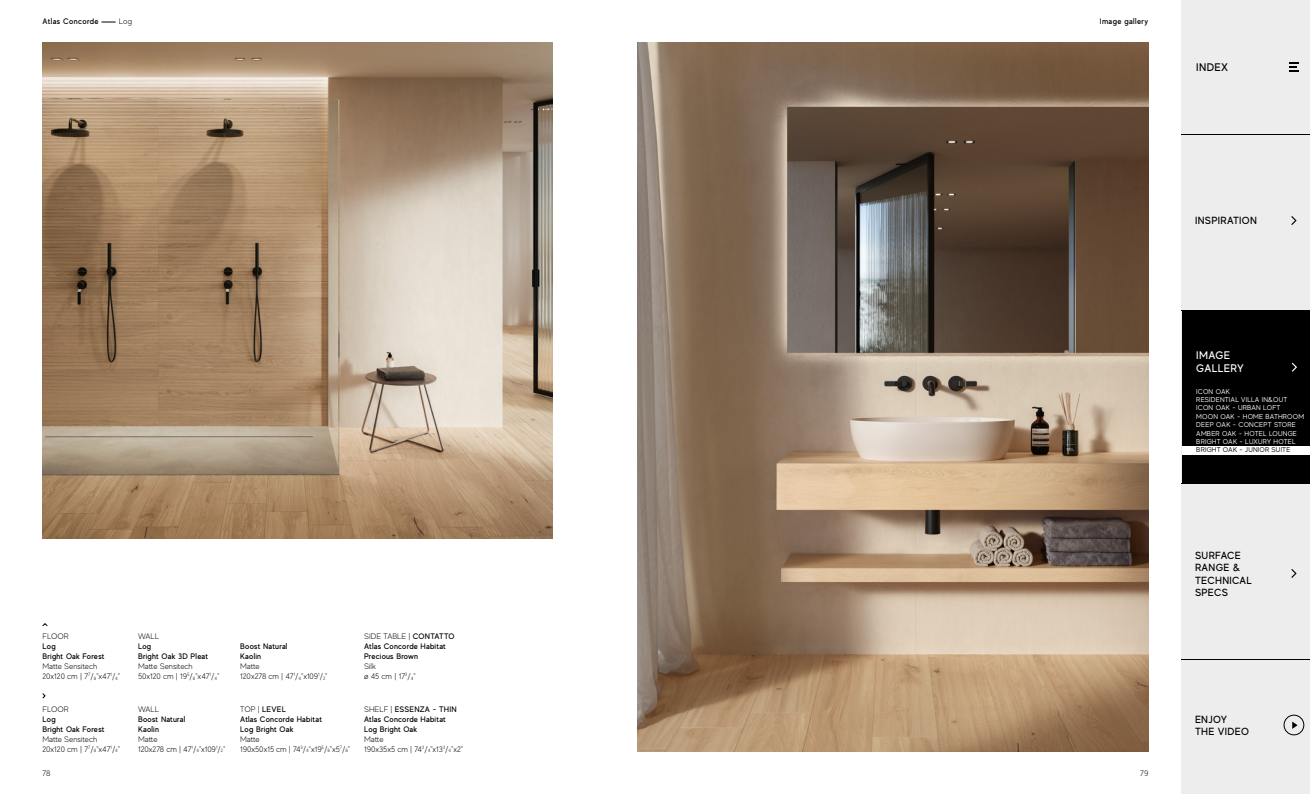
<style>
.page{position:relative;width:1310px;height:794px;background:#fff}
.page>*{position:absolute;margin:0;border:0;box-sizing:border-box;transform-origin:0 0}
.t1{font:500 11px/13.2px "MADE Evolve Sans";letter-spacing:.03em;color:#fff}
.t2{font:500 11px "MADE Evolve Sans";letter-spacing:.03em;color:#000}
.t3{font:500 10.4px/12.4px "MADE Evolve Sans";letter-spacing:.03em;color:#000}
.t4{font:300 8px/10px "MADE Evolve Sans";letter-spacing:-.01em;color:#000}
.t5{font:500 8px/10px "MADE Evolve Sans";letter-spacing:.03em;color:#000}
.t6{font:7px/8.4px "MADE Evolve Sans";letter-spacing:.03em;color:#fff}
.t7{font:7px "MADE Evolve Sans";letter-spacing:.03em;color:#000}
.s1{font-weight:300}
</style>
<div class="page">
<img style="left:638px;top:43px;width:510px;height:708px">
<img style="left:43px;top:43px;width:510px;height:496px">
<svg style="left:42px;top:623px;width:6px;height:3px"></svg>
<svg style="left:42px;top:693px;width:4px;height:6px"></svg>
<svg style="left:101px;top:22px;width:15px;height:1px"></svg>
<div style="left:1181px;top:0;width:129px;height:794px;background:#ededed"></div>
<svg style="left:1291px;top:569px;width:5px;height:9px"></svg>
<div style="left:1283px;top:714px;width:21px;height:21px;border:1px solid #000;border-radius:50%"></div>
<svg style="left:1292px;top:721px;width:5px;height:8px"></svg>
<svg style="left:1291px;top:216px;width:5px;height:9px"></svg>
<hr style="left:1181px;top:134px;width:129px;height:1px;background:#000">
<hr style="left:1181px;top:659px;width:129px;height:1px;background:#000">
<hr style="left:1181px;top:310px;width:129px;height:1px;background:#000">
<hr style="left:1181px;top:483px;width:129px;height:1px;background:#000">
<div style="left:1182px;top:310px;width:128px;height:174px;background:#000"></div>
<svg style="left:1289px;top:62px;width:10px;height:9px"></svg>
<svg style="left:1291px;top:363px;width:6px;height:9px"></svg>
<div style="left:1182px;top:446px;width:128px;height:8px;background:#fff"></div>
<p class="t5" style="left:43px;top:16px;width:57px">Atlas Concorde</p>
<p class="t4" style="left:119px;top:16px;width:15px">Log</p>
<p class="t5" style="left:1100px;top:16px;width:50px">Image gallery</p>
<h1 class="t2" style="left:1196px;top:60px;width:33px">INDEX</h1>
<h2 class="t3" style="left:1195px;top:214px;width:63px">INSPIRATION</h2>
<p class="t4" style="left:43px;top:631px;width:28px">FLOOR</p>
<p class="t5" style="left:43px;top:641px;width:64px">Log<br>Bright Oak Forest</p>
<p class="t4" style="left:43px;top:661px;width:79px">Matte Sensitech<br>20x120 cm | 7<sup>7</sup>/<sub>8</sub>"x47<sup>1</sup>/<sub>4</sub>"</p>
<p class="t4" style="left:43px;top:704px;width:28px">FLOOR</p>
<p class="t5" style="left:43px;top:713px;width:64px">Log<br>Bright Oak Forest</p>
<p class="t4" style="left:43px;top:734px;width:79px">Matte Sensitech<br>20x120 cm | 7<sup>7</sup>/<sub>8</sub>"x47<sup>1</sup>/<sub>4</sub>"</p>
<p class="t4" style="left:138px;top:631px;width:22px">WALL</p>
<p class="t5" style="left:138px;top:641px;width:72px">Log<br>Bright Oak 3D Pleat</p>
<p class="t4" style="left:138px;top:661px;width:83px">Matte Sensitech<br>50x120 cm | 19<sup>5</sup>/<sub>8</sub>"x47<sup>1</sup>/<sub>4</sub>"</p>
<p class="t4" style="left:138px;top:704px;width:22px">WALL</p>
<p class="t5" style="left:138px;top:713px;width:49px">Boost Natural<br>Kaolin</p>
<p class="t4" style="left:138px;top:734px;width:89px">Matte<br>120x278 cm | 47<sup>1</sup>/<sub>4</sub>"x109<sup>1</sup>/<sub>2</sub>"</p>
<p class="t5" style="left:240px;top:641px;width:49px">Boost Natural<br>Kaolin</p>
<p class="t4" style="left:240px;top:661px;width:89px">Matte<br>120x278 cm | 47<sup>1</sup>/<sub>4</sub>"x109<sup>1</sup>/<sub>2</sub>"</p>
<p class="t5" style="left:240px;top:703px;width:83px"><span class="s1">TOP |</span> LEVEL<br>Atlas Concorde Habitat<br>Log Bright Oak</p>
<p class="t4" style="left:240px;top:734px;width:111px">Matte<br>190x50x15 cm | 74<sup>3</sup>/<sub>4</sub>"x19<sup>5</sup>/<sub>8</sub>"x5<sup>7</sup>/<sub>8</sub>"</p>
<p class="t5" style="left:364px;top:631px;width:92px"><span class="s1">SIDE TABLE |</span> CONTATTO<br>Atlas Concorde Habitat<br>Precious Brown</p>
<p class="t4" style="left:364px;top:661px;width:53px">Silk<br>ø 45 cm | 17<sup>3</sup>/<sub>4</sub>"</p>
<p class="t5" style="left:364px;top:703px;width:94px"><span class="s1">SHELF |</span> ESSENZA - THIN<br>Atlas Concorde Habitat<br>Log Bright Oak</p>
<p class="t4" style="left:364px;top:734px;width:101px">Matte<br>190x35x5 cm | 74<sup>3</sup>/<sub>4</sub>"x13<sup>3</sup>/<sub>4</sub>"x2"</p>
<p class="t4" style="left:42px;top:767px;width:10px">78</p>
<p class="t4" style="left:1140px;top:767px;width:10px">79</p>
<h1 class="t1" style="left:1196px;top:348px;width:49px">IMAGE<br>GALLERY</h1>
<p class="t6" style="left:1196px;top:387px;width:109px">ICON OAK<br>RESIDENTIAL VILLA IN&amp;OUT<br>ICON OAK - URBAN LOFT<br>MOON OAK - HOME BATHROOM<br>DEEP OAK - CONCEPT STORE<br>AMBER OAK - HOTEL LOUNGE<br>BRIGHT OAK - LUXURY HOTEL</p>
<p class="t7" style="left:1196px;top:445px;width:96px">BRIGHT OAK - JUNIOR SUITE</p>
<h2 class="t3" style="left:1195px;top:548px;width:58px">SURFACE<br>RANGE &amp;<br>TECHNICAL<br>SPECS</h2>
<h2 class="t3" style="left:1195px;top:712px;width:56px">ENJOY<br>THE VIDEO</h2>
</div>
